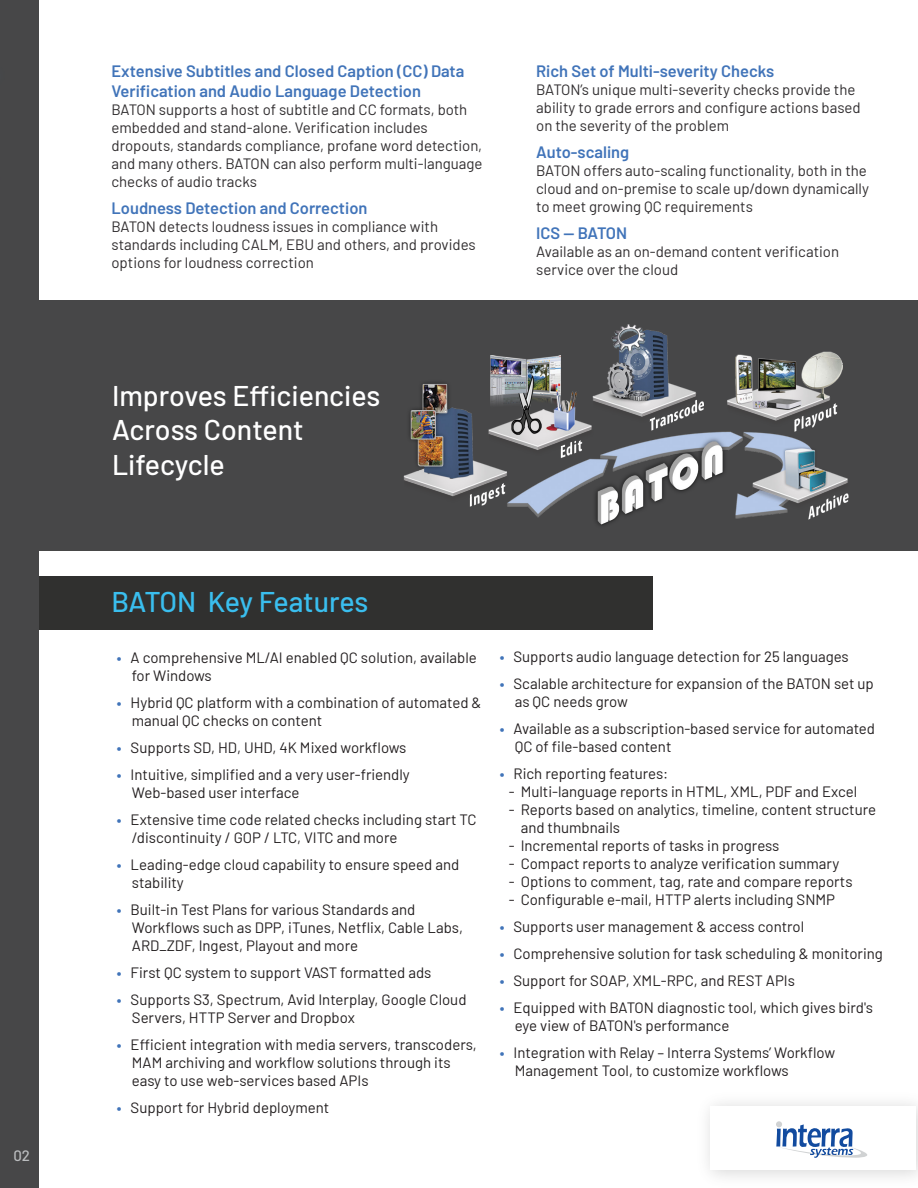
<style>
.page{position:relative;width:918px;height:1188px;background:#fff}
.page>*{position:absolute;margin:0;border:0;box-sizing:border-box;transform-origin:0 0}
.t1{font:500 28.5px/34.2px "Barlow";color:#fff}
.t2{font:500 28.5px "Barlow";letter-spacing:-.01em;color:#3abeee}
.t3{font:600 16.5px/19.8px "Barlow";color:#4174b9}
.t4{font:15px/18px "Barlow";color:#231f20}
.t5{font:15px/18px "Barlow";color:#302d2f}
.t6{font:500 15px "Barlow";color:#bbbdbf}
.s1{font-weight:600;color:#4174b9}
</style>
<div class="page">
<div style="left:9px;top:576px;width:644px;height:54px;background:#30302f"></div>
<div style="left:0;top:0;width:39px;height:1188px;background:#474748"></div>
<div style="left:32px;top:300px;width:886px;height:250px;background:#474748"></div>
<img style="left:403px;top:324px;width:446px;height:202px">
<svg style="left:776px;top:1121px;width:92px;height:37px"></svg>
<p class="t6" style="left:14px;top:1145px;width:18px">02</p>
<p class="t3" style="left:111px;top:60px;width:354px">Extensive Subtitles and Closed Caption (CC) Data<br>Verification and Audio Language Detection</p>
<p class="t5" style="left:111px;top:99px;width:373px">BATON supports a host of subtitle and CC formats, both embedded and stand-alone. Verification includes dropouts, standards compliance, profane word detection, and many others. BATON can also perform multi-language checks of audio tracks</p>
<p class="t3" style="left:111px;top:197px;width:258px">Loudness Detection and Correction</p>
<p class="t5" style="left:111px;top:216px;width:366px">BATON detects loudness issues in compliance with standards including CALM, EBU and others, and provides options for loudness correction</p>
<h1 class="t1" style="left:112px;top:376px;width:270px">Improves Efficiencies<br>Across Content<br>Lifecycle</h1>
<p class="t3" style="left:536px;top:60px;width:240px">Rich Set of Multi-severity Checks</p>
<p class="t5" style="left:536px;top:80px;width:326px">BATON’s unique multi-severity checks provide the ability to grade errors and configure actions based on the severity of the problem</p>
<p class="t3" style="left:536px;top:141px;width:95px">Auto-scaling</p>
<p class="t5" style="left:536px;top:161px;width:334px">BATON offers auto-scaling functionality, both in the cloud and on-premise to scale up/down dynamically to meet growing QC requirements</p>
<p class="t3" style="left:536px;top:222px;width:93px">ICS — BATON</p>
<p class="t5" style="left:536px;top:242px;width:305px">Available as an on-demand content verification service over the cloud</p>
<h1 class="t2" style="left:111px;top:581px;width:258px">BATON Key Features</h1>
<p class="t4" style="left:132px;top:647px;width:346px;text-indent:-15px"><span class="s1">•</span> A comprehensive ML/AI enabled QC solution, available for Windows</p>
<p class="t4" style="left:132px;top:692px;width:351px;text-indent:-15px"><span class="s1">•</span> Hybrid QC platform with a combination of automated &amp; manual QC checks on content</p>
<p class="t4" style="left:117px;top:737px;width:291px"><span class="s1">•</span> Supports SD, HD, UHD, 4K Mixed workflows</p>
<p class="t4" style="left:132px;top:764px;width:279px;text-indent:-15px"><span class="s1">•</span> Intuitive, simplified and a very user-friendly<br>Web-based user interface</p>
<p class="t4" style="left:132px;top:809px;width:346px;text-indent:-15px"><span class="s1">•</span> Extensive time code related checks including start TC /discontinuity / GOP / LTC, VITC and more</p>
<p class="t4" style="left:132px;top:854px;width:329px;text-indent:-15px"><span class="s1">•</span> Leading-edge cloud capability to ensure speed and stability</p>
<p class="t4" style="left:132px;top:899px;width:333px;text-indent:-15px"><span class="s1">•</span> Built-in Test Plans for various Standards and<br>Workflows such as DPP, iTunes, Netflix, Cable Labs,<br>ARD_ZDF, Ingest, Playout and more</p>
<p class="t4" style="left:117px;top:962px;width:316px"><span class="s1">•</span> First QC system to support VAST formatted ads</p>
<p class="t4" style="left:132px;top:989px;width:336px;text-indent:-15px"><span class="s1">•</span> Supports S3, Spectrum, Avid Interplay, Google Cloud<br>Servers, HTTP Server and Dropbox</p>
<p class="t4" style="left:132px;top:1034px;width:347px;text-indent:-15px"><span class="s1">•</span> Efficient integration with media servers, transcoders,<br>MAM archiving and workflow solutions through its easy to use web-services based APIs</p>
<p class="t4" style="left:117px;top:1097px;width:214px"><span class="s1">•</span> Support for Hybrid deployment</p>
<p class="t4" style="left:500px;top:646px;width:351px"><span class="s1">•</span> Supports audio language detection for 25 languages</p>
<p class="t4" style="left:515px;top:673px;width:361px;text-indent:-15px"><span class="s1">•</span> Scalable architecture for expansion of the BATON set up as QC needs grow</p>
<p class="t4" style="left:515px;top:718px;width:362px;text-indent:-15px"><span class="s1">•</span> Available as a subscription-based service for automated<br>QC of file-based content</p>
<p class="t4" style="left:500px;top:763px;width:170px"><span class="s1">•</span> Rich reporting features:</p>
<p class="t4" style="left:509px;top:781px;width:350px">- Multi-language reports in HTML, XML, PDF and Excel</p>
<p class="t4" style="left:521px;top:799px;width:357px;text-indent:-12px">- Reports based on analytics, timeline, content structure and thumbnails</p>
<p class="t4" style="left:509px;top:835px;width:272px">- Incremental reports of tasks in progress</p>
<p class="t4" style="left:509px;top:853px;width:332px">- Compact reports to analyze verification summary</p>
<p class="t4" style="left:509px;top:871px;width:345px">- Options to comment, tag, rate and compare reports</p>
<p class="t4" style="left:509px;top:889px;width:328px">- Configurable e-mail, HTTP alerts including SNMP</p>
<p class="t4" style="left:500px;top:916px;width:306px"><span class="s1">•</span> Supports user management &amp; access control</p>
<p class="t4" style="left:500px;top:943px;width:385px"><span class="s1">•</span> Comprehensive solution for task scheduling &amp; monitoring</p>
<p class="t4" style="left:500px;top:970px;width:297px"><span class="s1">•</span> Support for SOAP, XML-RPC, and REST APIs</p>
<p class="t4" style="left:515px;top:997px;width:360px;text-indent:-15px"><span class="s1">•</span> Equipped with BATON diagnostic tool, which gives bird's eye view of BATON's performance</p>
<p class="t4" style="left:515px;top:1042px;width:322px;text-indent:-15px"><span class="s1">•</span> Integration with Relay – Interra Systems’ Workflow<br>Management Tool, to customize workflows</p>
</div>
